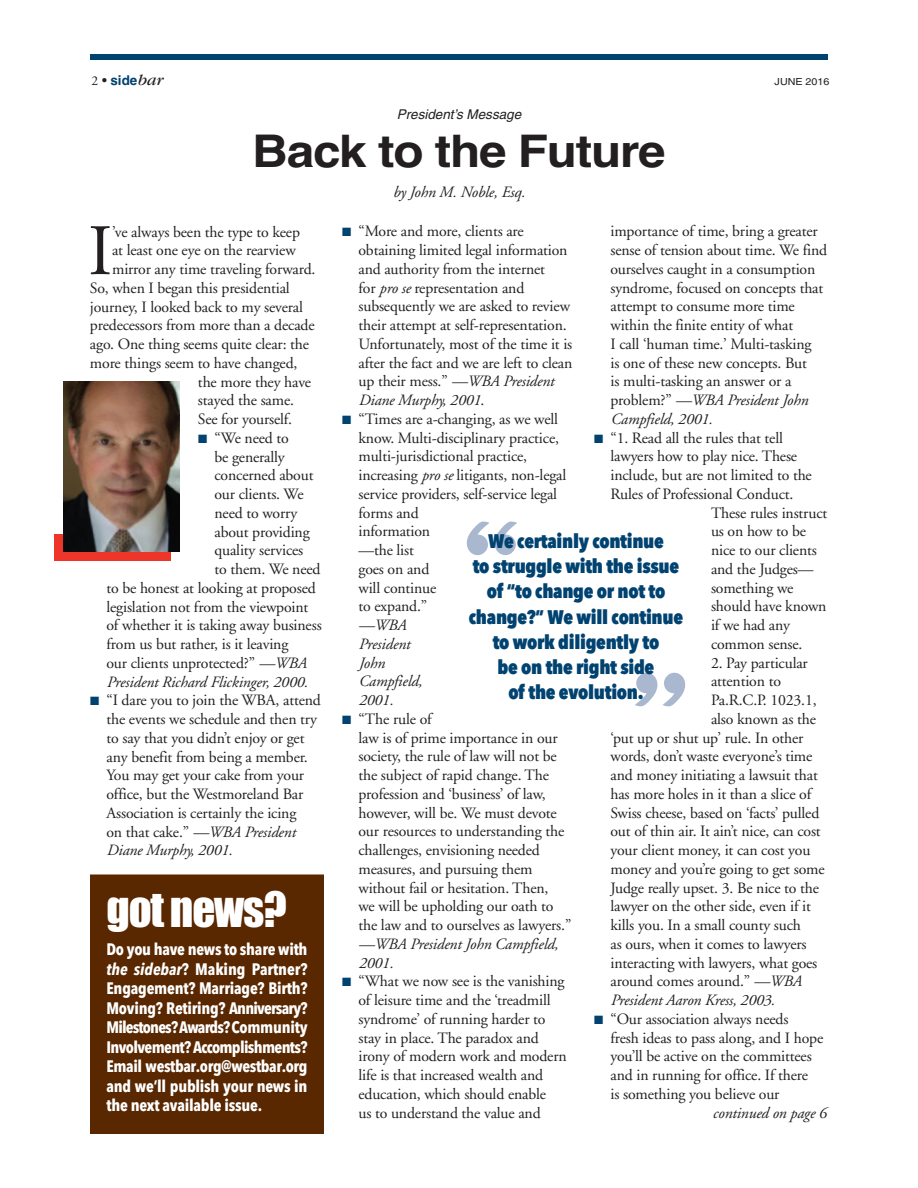
<style>
.page{position:relative;width:918px;height:1188px;background:#fff}
.page>*{position:absolute;margin:0;border:0;box-sizing:border-box;transform-origin:0 0}
.t1{font:72.3px "Adobe Garamond";color:#231f20}
.t2{font:700 45px "Helvetica";letter-spacing:-.025em;color:#231f20;scale:1.1 1}
.t3{font:45px "Impact";letter-spacing:-.025em;color:#fff}
.t4{font:800 19.5px/25.2px "Avenir Next Condensed";letter-spacing:-.015em;color:#004270;text-align:center}
.t5{font:700 16.5px/19.5px "Avenir Next Condensed";letter-spacing:-.015em;color:#fff;text-align:justify}
.t6{font:15.75px/18.8px "Adobe Garamond";letter-spacing:-.01em;color:#231f20}
.t7{font:italic 15.75px/18.8px "Adobe Garamond";letter-spacing:-.01em;color:#231f20}
.t8{font:italic 13.5px "Helvetica";color:#231f20}
.t9{font:700 13.5px "Helvetica";color:#004270}
.t10{font:9.75px "Helvetica";color:#231f20;scale:1.1 1}
.s1{font-family:"Adobe Garamond";font-weight:400;color:#231f20}
.s2{font-weight:400;color:#231f20}
.s3{font-family:"Garamond";font-weight:400;font-style:italic;font-size:16.5px;color:#231f20}
.s4{color:#004270}
.s5{font-style:italic}
</style>
<div class="page">
<div style="left:90px;top:54px;width:738px;height:6px;background:#004270"></div>
<div style="left:54px;top:534px;width:117px;height:27px;background:#ee3529"></div>
<img style="left:63px;top:381px;width:117px;height:171px">
<div style="left:93px;top:878px;width:228px;height:253px;background:#592700"></div>
<div style="left:90px;top:874px;width:234px;height:260px;border:3px solid #592700"></div>
<svg style="left:635px;top:673px;width:50px;height:33px"></svg>
<svg style="left:467px;top:522px;width:50px;height:33px"></svg>
<p class="t9" style="left:92px;top:73px;width:74px"><span class="s1">2</span> <span class="s2">•</span> side<span class="s3">bar</span></p>
<p class="t10" style="left:775px;top:78px;width:51px">JUNE 2016</p>
<p class="t8" style="left:397px;top:109px;width:126px">President’s Message</p>
<h2 class="t2" style="left:252px;top:125px;width:377px">Back to the Future</h2>
<p class="t7" style="left:393px;top:184px;width:134px">by John M. Noble, Esq.</p>
<h1 class="t1" style="left:88px;top:222px;width:26px">I</h1>
<p class="t6" style="left:112px;top:224px;width:189px">’ve always been the type to keep</p>
<p class="t6" style="left:112px;top:242px;width:185px">at least one eye on the rearview</p>
<p class="t6" style="left:112px;top:261px;width:205px">mirror any time traveling forward.</p>
<p class="t6" style="left:90px;top:280px;width:201px">So, when I began this presidential</p>
<p class="t6" style="left:90px;top:299px;width:215px">journey, I looked back to my several</p>
<p class="t6" style="left:90px;top:317px;width:226px">predecessors from more than a decade</p>
<p class="t6" style="left:90px;top:336px;width:221px">ago. One thing seems quite clear: the</p>
<p class="t6" style="left:90px;top:355px;width:209px">more things seem to have changed,</p>
<p class="t6" style="left:198px;top:374px;width:115px">the more they have</p>
<p class="t6" style="left:198px;top:392px;width:98px">stayed the same.</p>
<p class="t6" style="left:198px;top:411px;width:96px">See for yourself.</p>
<p class="t6" style="left:198px;top:430px;width:92px"><span class="s4">■</span> “We need to</p>
<p class="t6" style="left:214px;top:449px;width:72px">be generally</p>
<p class="t6" style="left:214px;top:467px;width:101px">concerned about</p>
<p class="t6" style="left:214px;top:486px;width:91px">our clients. We</p>
<p class="t6" style="left:214px;top:505px;width:84px">need to worry</p>
<p class="t6" style="left:214px;top:524px;width:97px">about providing</p>
<p class="t6" style="left:214px;top:542px;width:90px">quality services</p>
<p class="t6" style="left:214px;top:561px;width:108px">to them. We need</p>
<p class="t6" style="left:106px;top:580px;width:211px">to be honest at looking at proposed</p>
<p class="t6" style="left:106px;top:599px;width:203px">legislation not from the viewpoint</p>
<p class="t6" style="left:106px;top:617px;width:217px">of whether it is taking away business</p>
<p class="t6" style="left:106px;top:636px;width:183px">from us but rather, is it leaving</p>
<p class="t6" style="left:106px;top:655px;width:201px">our clients unprotected?” <span class="s5">—WBA</span></p>
<p class="t7" style="left:106px;top:674px;width:203px">President Richard Flickinger, 2000.</p>
<p class="t6" style="left:106px;top:692px;width:216px;text-indent:-16px"><span class="s4">■</span> “I dare you to join the WBA, attend the events we schedule and then try to say that you didn’t enjoy or get any benefit from being a member.<br>You may get your cake from your office, but the Westmoreland Bar<br>Association is certainly the icing<br>on that cake.” <span class="s5">—WBA President<br>Diane Murphy, 2001.</span></p>
<h2 class="t3" style="left:106px;top:885px;width:182px">GOTNEWS?</h2>
<p class="t5" style="left:106px;top:940px;width:203px">Do you have news to share with <span class="s5">the sidebar</span>? Making Partner?<br>Engagement? Marriage? Birth?<br>Moving? Retiring? Anniversary?<br>Milestones?Awards?Community Involvement? Accomplishments?<br>Email westbar.org@westbar.org and we’ll publish your news in the next available issue.</p>
<p class="t6" style="left:359px;top:223px;width:215px;text-indent:-17px"><span class="s4">■</span> “More and more, clients are obtaining limited legal information and authority from the internet<br>for <span class="s5">pro se</span> representation and subsequently we are asked to review their attempt at self-representation.<br>Unfortunately, most of the time it is after the fact and we are left to clean up their mess.” <span class="s5">—WBA President<br>Diane Murphy, 2001</span>.</p>
<p class="t6" style="left:359px;top:411px;width:209px;text-indent:-17px"><span class="s4">■</span> “Times are a-changing, as we well know. Multi-disciplinary practice, multi-jurisdictional practice, increasing <span class="s5">pro se</span> litigants, non-legal service providers, self-service legal forms and<br>information<br>—the list<br>goes on and<br>will continue<br>to expand.”</p>
<p class="t7" style="left:359px;top:617px;width:65px">—WBA<br>President<br>John<br>Campfield,<br>2001.</p>
<p class="t6" style="left:358px;top:711px;width:214px;text-indent:-16px"><span class="s4">■</span> “The rule of<br>law is of prime importance in our society, the rule of law will not be the subject of rapid change. The profession and ‘business’ of law, however, will be. We must devote our resources to understanding the challenges, envisioning needed measures, and pursuing them without fail or hesitation. Then,<br>we will be upholding our oath to the law and to ourselves as lawyers.”</p>
<p class="t7" style="left:358px;top:936px;width:201px">—WBA President John Campfield,<br>2001.</p>
<p class="t6" style="left:358px;top:973px;width:210px;text-indent:-16px"><span class="s4">■</span> “What we now see is the vanishing of leisure time and the ‘treadmill syndrome’ of running harder to stay in place. The paradox and irony of modern work and modern life is that increased wealth and education, which should enable<br>us to understand the value and</p>
<p class="t6" style="left:610px;top:223px;width:218px">importance of time, bring a greater sense of tension about time. We find ourselves caught in a consumption syndrome, focused on concepts that attempt to consume more time within the finite entity of what<br>I call ‘human time.’ Multi-tasking<br>is one of these new concepts. But<br>is multi-tasking an answer or a problem?” <span class="s5">—WBA President John<br>Campfield, 2001.</span></p>
<p class="t6" style="left:594px;top:430px;width:190px"><span class="s4">■</span> “1. Read all the rules that tell</p>
<p class="t6" style="left:611px;top:448px;width:188px">lawyers how to play nice. These</p>
<p class="t6" style="left:611px;top:467px;width:203px">include, but are not limited to the</p>
<p class="t6" style="left:611px;top:486px;width:184px">Rules of Professional Conduct.</p>
<p class="t6" style="left:711px;top:505px;width:118px">These rules instruct</p>
<p class="t6" style="left:711px;top:523px;width:97px">us on how to be</p>
<p class="t6" style="left:711px;top:542px;width:107px">nice to our clients</p>
<p class="t6" style="left:711px;top:561px;width:104px">and the Judges—</p>
<p class="t6" style="left:711px;top:580px;width:84px">something we</p>
<p class="t6" style="left:711px;top:598px;width:117px">should have known</p>
<p class="t6" style="left:711px;top:617px;width:81px">if we had any</p>
<p class="t6" style="left:711px;top:636px;width:93px">common sense.</p>
<p class="t6" style="left:711px;top:655px;width:98px">2. Pay particular</p>
<p class="t6" style="left:711px;top:673px;width:72px">attention to</p>
<p class="t6" style="left:711px;top:692px;width:107px">Pa.R.C.P. 1023.1,</p>
<p class="t6" style="left:711px;top:711px;width:106px">also known as the</p>
<p class="t6" style="left:611px;top:730px;width:194px">‘put up or shut up’ rule. In other</p>
<p class="t6" style="left:611px;top:748px;width:203px">words, don’t waste everyone’s time</p>
<p class="t6" style="left:611px;top:767px;width:209px">and money initiating a lawsuit that</p>
<p class="t6" style="left:611px;top:786px;width:202px">has more holes in it than a slice of</p>
<p class="t6" style="left:611px;top:805px;width:210px">Swiss cheese, based on ‘facts’ pulled</p>
<p class="t6" style="left:611px;top:823px;width:212px">out of thin air. It ain’t nice, can cost</p>
<p class="t6" style="left:611px;top:842px;width:202px">your client money, it can cost you</p>
<p class="t6" style="left:611px;top:861px;width:216px">money and you’re going to get some</p>
<p class="t6" style="left:611px;top:880px;width:210px">Judge really upset. 3. Be nice to the</p>
<p class="t6" style="left:611px;top:898px;width:202px">lawyer on the other side, even if it</p>
<p class="t6" style="left:611px;top:917px;width:192px">kills you. In a small county such</p>
<p class="t6" style="left:611px;top:936px;width:198px">as ours, when it comes to lawyers</p>
<p class="t6" style="left:611px;top:955px;width:208px">interacting with lawyers, what goes</p>
<p class="t6" style="left:611px;top:973px;width:192px">around comes around.” <span class="s5">—WBA</span></p>
<p class="t7" style="left:611px;top:992px;width:166px">President Aaron Kress, 2003.</p>
<p class="t6" style="left:610px;top:1011px;width:214px;text-indent:-16px"><span class="s4">■</span> “Our association always needs<br>fresh ideas to pass along, and I hope you’ll be active on the committees and in running for office. If there<br>is something you believe our</p>
<p class="t4" style="left:469px;top:528px;width:216px">We certainly continue<br>to struggle with the issue of “to change or not to change?” We will continue to work diligently to<br>be on the right side<br>of the evolution.</p>
<p class="t7" style="left:713px;top:1105px;width:115px">continued on page 6</p>
</div>
